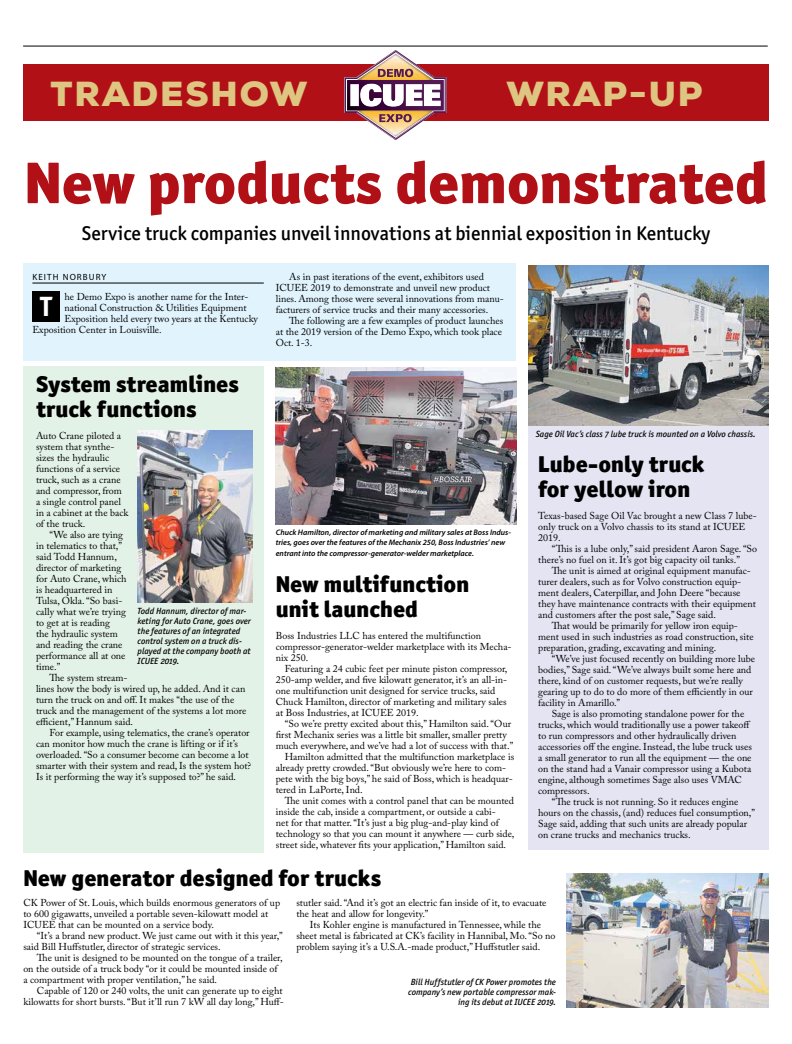
<style>
.page{position:relative;width:792px;height:1044px;background:#fff}
.page>*{position:absolute;margin:0;border:0;box-sizing:border-box;transform-origin:0 0}
.t1{font:900 59px "Officina San ITC";color:#b11116}
.t2{font:900 34.7px "Nexa";letter-spacing:.055em;color:#dec581}
.t3{font:700 28px "Officina San ITC";color:#fff}
.t4{font:900 23px/25px "Officina San ITC";color:#000}
.t5{font:500 20px "Officina San ITC";color:#000}
.t6{font:10px/11px "Adobe Caslon Pro";color:#000}
.t7{font:9px/10px "Officina San ITC Medium Italic OS";color:#000}
.t8{font:9px "Myriad Pro";letter-spacing:.12em;color:#000}
.t9{font:italic 600 8px/10px "Myriad Pro";color:#000}
</style>
<div class="page">
<hr style="left:23px;top:46px;width:745px;height:1px;background:#000">
<div style="left:23px;top:366px;width:241px;height:487px;background:#e3f2e7"></div>
<div style="left:528px;top:364px;width:241px;height:486px;background:#e4e4f3"></div>
<div style="left:23px;top:64px;width:746px;height:57px;background:#b11116"></div>
<svg style="left:344px;top:50px;width:103px;height:90px"></svg>
<div style="left:23px;top:264px;width:493px;height:97px;background:#e1f4fd"></div>
<hr style="left:32px;top:283px;width:232px;height:1px;background:#000">
<img style="left:528px;top:265px;width:241px;height:160px">
<img style="left:567px;top:873px;width:202px;height:135px">
<img style="left:138px;top:430px;width:115px;height:173px">
<img style="left:276px;top:367px;width:240px;height:157px">
<div style="left:33px;top:291px;width:27px;height:31px;background:#000"></div>
<h2 class="t2" style="left:51px;top:71px;width:258px">TRADESHOW</h2>
<h2 class="t2" style="left:507px;top:71px;width:197px">WRAP-UP</h2>
<h1 class="t1" style="left:24px;top:144px;width:745px">New products demonstrated</h1>
<h3 class="t5" style="left:82px;top:221px;width:630px">Service truck companies unveil innovations at biennial exposition in Kentucky</h3>
<p class="t8" style="left:32px;top:272px;width:75px">KEITH NORBURY</p>
<p class="t6" style="left:65px;top:291px;width:186px">he Demo Expo is another name for the Inter-</p>
<p class="t6" style="left:65px;top:302px;width:184px">national Construction &amp; Utilities Equipment</p>
<p class="t6" style="left:65px;top:313px;width:195px">Exposition held every two years at the Kentucky</p>
<p class="t6" style="left:32px;top:324px;width:131px">Exposition Center in Louisville.</p>
<h3 class="t3" style="left:41px;top:289px;width:13px">T</h3>
<h3 class="t4" style="left:36px;top:371px;width:205px">System streamlines truck functions</h3>
<p class="t6" style="left:36px;top:430px;width:94px">Auto Crane piloted a system that synthe&shy;sizes the hydraulic functions of a service truck, such as a crane and compressor, from a single control panel in a cabinet at the back of the truck.</p>
<p class="t6" style="left:36px;top:529px;width:92px;text-indent:14px">“We also are tying in telematics to that,” said Todd Hannum, director of marketing for Auto Crane, which is headquartered in<br>Tulsa, Okla. “So basi&shy;cally what we’re trying to get at is reading<br>the hydraulic system and reading the crane performance all at one time.”</p>
<p class="t6" style="left:36px;top:672px;width:212px;text-indent:14px">The system stream-<br>lines how the body is wired up, he added. And it can turn the truck on and off. It makes “the use of the truck and the management of the systems a lot more efficient,” Hannum said.</p>
<p class="t6" style="left:36px;top:727px;width:217px;text-indent:14px">For example, using telematics, the crane’s operator can monitor how much the crane is lifting or if it’s overloaded. “So a consumer become can become a lot smarter with their system and read, Is the system hot?<br>Is it performing the way it’s supposed to?” he said.</p>
<p class="t7" style="left:138px;top:605px;width:115px">Todd Hannum, director of mar&shy;keting for Auto Crane, goes over the features of an integrated control system on a truck dis&shy;played at the company booth at<br>ICUEE 2019.</p>
<p class="t6" style="left:276px;top:271px;width:230px;text-indent:14px">As in past iterations of the event, exhibitors used ICUEE 2019 to demonstrate and unveil new product lines. Among those were several innovations from manu&shy;facturers of service trucks and their many accessories.</p>
<p class="t6" style="left:276px;top:315px;width:229px;text-indent:14px">The following are a few examples of product launches at the 2019 version of the Demo Expo, which took place<br>Oct. 1-3.</p>
<p class="t9" style="left:276px;top:527px;width:237px">Chuck Hamilton, director of marketing and military sales at Boss Indus&shy;tries, goes over the features of the Mechanix 250, Boss Industries’ new</p>
<p class="t9" style="left:276px;top:548px;width:200px">entrant into the compressor-generator-welder marketplace.</p>
<h3 class="t4" style="left:276px;top:571px;width:195px">New multifunction unit launched</h3>
<p class="t6" style="left:276px;top:630px;width:237px">Boss Industries LLC has entered the multifunction compressor-generator-welder marketplace with its Mecha&shy;nix 250.</p>
<p class="t6" style="left:276px;top:663px;width:233px;text-indent:9px">Featuring a 24 cubic feet per minute piston compressor, 250-amp welder, and five kilowatt generator, it’s an all-in&shy;one multifunction unit designed for service trucks, said Chuck Hamilton, director of marketing and military sales at Boss Industries, at ICUEE 2019.</p>
<p class="t6" style="left:285px;top:718px;width:228px">“So we’re pretty excited about this,” Hamilton said. “Our</p>
<p class="t6" style="left:276px;top:729px;width:233px">first Mechanix series was a little bit smaller, smaller pretty</p>
<p class="t6" style="left:276px;top:740px;width:239px">much everywhere, and we’ve had a lot of success with that.”</p>
<p class="t6" style="left:285px;top:751px;width:231px">Hamilton admitted that the multifunction marketplace is</p>
<p class="t6" style="left:276px;top:762px;width:232px">already pretty crowded. “But obviously we’re here to com-</p>
<p class="t6" style="left:276px;top:773px;width:239px">pete with the big boys,” he said of Boss, which is headquar-</p>
<p class="t6" style="left:276px;top:784px;width:88px">tered in LaPorte, Ind.</p>
<p class="t6" style="left:285px;top:795px;width:231px">The unit comes with a control panel that can be mounted</p>
<p class="t6" style="left:276px;top:806px;width:222px">inside the cab, inside a compartment, or outside a cabi-</p>
<p class="t6" style="left:276px;top:817px;width:225px">net for that matter. “It’s just a big plug-and-play kind of</p>
<p class="t6" style="left:276px;top:828px;width:240px">technology so that you can mount it anywhere — curb side,</p>
<p class="t6" style="left:276px;top:839px;width:232px">street side, whatever fits your application,” Hamilton said.</p>
<h3 class="t4" style="left:23px;top:866px;width:360px">New generator designed for trucks</h3>
<p class="t7" style="left:536px;top:429px;width:222px">Sage Oil Vac’s class 7 lube truck is mounted on a Volvo chassis.</p>
<h3 class="t4" style="left:538px;top:451px;width:168px">Lube-only truck for yellow iron</h3>
<p class="t6" style="left:538px;top:510px;width:220px">Texas-based Sage Oil Vac brought a new Class 7 lube&shy;only truck on a Volvo chassis to its stand at ICUEE<br>2019.</p>
<p class="t6" style="left:538px;top:543px;width:221px;text-indent:14px">“This is a lube only,” said president Aaron Sage. “So there’s no fuel on it. It’s got big capacity oil tanks.”</p>
<p class="t6" style="left:552px;top:565px;width:201px">The unit is aimed at original equipment manufac-</p>
<p class="t6" style="left:538px;top:576px;width:205px">turer dealers, such as for Volvo construction equip-</p>
<p class="t6" style="left:538px;top:587px;width:204px">ment dealers, Caterpillar, and John Deere “because</p>
<p class="t6" style="left:538px;top:598px;width:219px">they have maintenance contracts with their equipment</p>
<p class="t6" style="left:538px;top:609px;width:179px">and customers after the post sale,” Sage said.</p>
<p class="t6" style="left:552px;top:620px;width:188px">That would be primarily for yellow iron equip-</p>
<p class="t6" style="left:538px;top:631px;width:217px">ment used in such industries as road construction, site</p>
<p class="t6" style="left:538px;top:642px;width:180px">preparation, grading, excavating and mining.</p>
<p class="t6" style="left:552px;top:653px;width:205px">“We’ve just focused recently on building more lube</p>
<p class="t6" style="left:538px;top:664px;width:215px">bodies,” Sage said. “We’ve always built some here and</p>
<p class="t6" style="left:538px;top:675px;width:206px">there, kind of on customer requests, but we’re really</p>
<p class="t6" style="left:538px;top:686px;width:216px">gearing up to do to do more of them efficiently in our</p>
<p class="t6" style="left:538px;top:697px;width:84px">facility in Amarillo.”</p>
<p class="t6" style="left:552px;top:708px;width:194px">Sage is also promoting standalone power for the</p>
<p class="t6" style="left:538px;top:719px;width:214px">trucks, which would traditionally use a power takeoff</p>
<p class="t6" style="left:538px;top:730px;width:200px">to run compressors and other hydraulically driven</p>
<p class="t6" style="left:538px;top:741px;width:215px">accessories off the engine. Instead, the lube truck uses</p>
<p class="t6" style="left:538px;top:752px;width:215px">a small generator to run all the equipment — the one</p>
<p class="t6" style="left:538px;top:763px;width:215px">on the stand had a Vanair compressor using a Kubota</p>
<p class="t6" style="left:538px;top:774px;width:205px">engine, although sometimes Sage also uses VMAC</p>
<p class="t6" style="left:538px;top:785px;width:53px">compressors.</p>
<p class="t6" style="left:552px;top:796px;width:188px">“The truck is not running. So it reduces engine</p>
<p class="t6" style="left:538px;top:807px;width:218px">hours on the chassis, (and) reduces fuel consumption,”</p>
<p class="t6" style="left:538px;top:818px;width:210px">Sage said, adding that such units are already popular</p>
<p class="t6" style="left:538px;top:829px;width:154px">on crane trucks and mechanics trucks.</p>
<p class="t6" style="left:23px;top:897px;width:258px">CK Power of St. Louis, which builds enormous generators of up to 600 gigawatts, unveiled a portable seven-kilowatt model at<br>ICUEE that can be mounted on a service body.</p>
<p class="t6" style="left:23px;top:930px;width:261px;text-indent:14px">“It’s a brand new product. We just came out with it this year,” said Bill Huffstutler, director of strategic services.</p>
<p class="t6" style="left:23px;top:952px;width:261px;text-indent:14px">The unit is designed to be mounted on the tongue of a trailer, on the outside of a truck body “or it could be mounted inside of a compartment with proper ventilation,” he said.</p>
<p class="t6" style="left:23px;top:985px;width:262px;text-align:right">Capable of 120 or 240 volts, the unit can generate up to eight kilowatts for short bursts. “But it’ll run 7 kW all day long,” Huff-</p>
<p class="t6" style="left:296px;top:897px;width:252px">stutler said. “And it’s got an electric fan inside of it, to evacuate the heat and allow for longevity.”</p>
<p class="t6" style="left:296px;top:919px;width:261px;text-indent:14px">Its Kohler engine is manufactured in Tennessee, while the sheet metal is fabricated at CK’s facility in Hannibal, Mo. “So no problem saying it’s a U.S.A.-made product,” Huffstutler said.</p>
<p class="t7" style="left:408px;top:977px;width:149px;text-align:right">Bill Huffstutler of CK Power promotes the company’s new portable compressor mak&shy;ing its debut at IUCEE 2019.</p>
</div>
